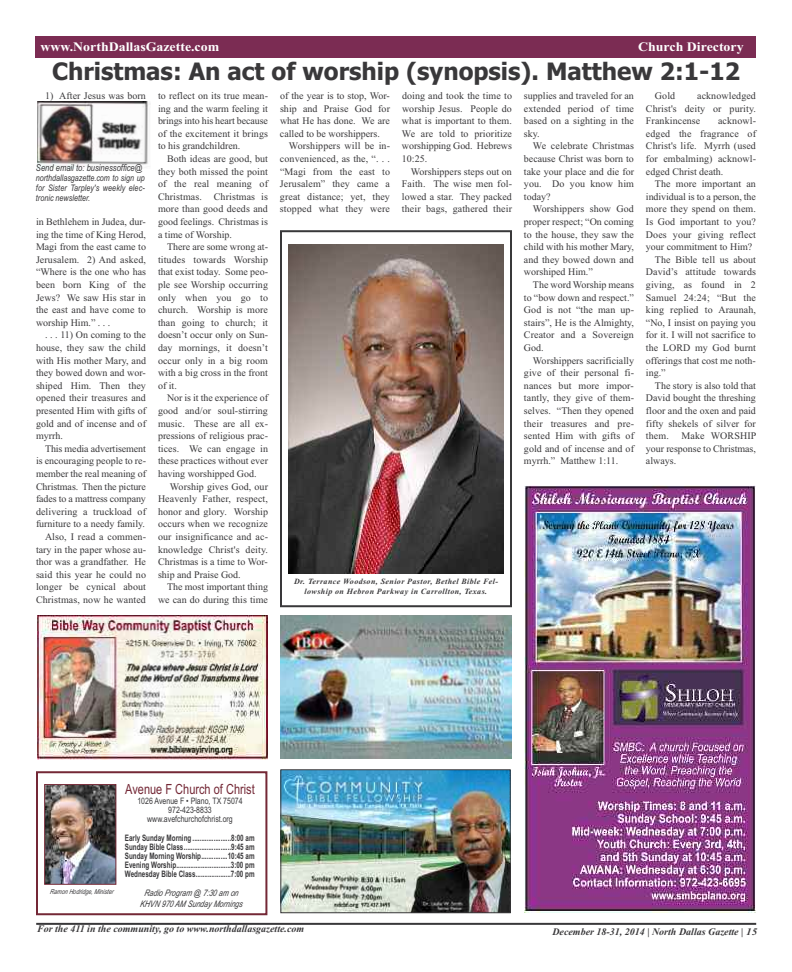
<style>
.page{position:relative;width:792px;height:972px;background:#fff}
.page>*{position:absolute;margin:0;border:0;box-sizing:border-box;transform-origin:0 0}
.t1{font:700 24px "Tahoma";color:#39383a}
.t2{font:14px "Arial Narrow";color:#742836;scale:.96 1}
.t3{font:700 13px "Times New Roman";color:#fff;scale:1.07 1}
.t4{font:10px/12.6px "Times New Roman";color:#39383a;text-align:justify}
.t5{font:italic 700 10px "Times New Roman";color:#39383a}
.t6{font:italic 9.5px "Arial";color:#39383a;scale:.8 1}
.t7{font:italic 9px/10px "Arial";letter-spacing:.005em;color:#39383a;text-align:justify;scale:.8 1}
.t8{font:italic 9px/10.8px "Arial Narrow";color:#39383a;text-align:center;scale:.96 1}
.t9{font:700 8.9px/8.9px "Arial Narrow";color:#39383a;text-align:justify;scale:.86 1}
.t10{font:8.9px/8.9px "Arial Narrow";color:#39383a;text-align:center;scale:.96 1}
.t11{font:italic 700 8px/9.6px "Times New Roman";letter-spacing:.05em;color:#39383a;text-align:center}
.t12{font:italic 6.9px "Arial Narrow";color:#39383a;scale:.96 1}
</style>
<div class="page">
<div style="left:280px;top:230px;width:232px;height:377px;border:2px solid #39383a"></div>
<hr style="left:36px;top:923px;width:720px;height:2px;background:#39383a">
<div style="left:35px;top:36px;width:721px;height:22px;background:#7b2c53"></div>
<img style="left:280px;top:615px;width:232px;height:144px">
<div style="left:36px;top:771px;width:231px;height:144px;border:2px solid #742836"></div>
<img style="left:46px;top:786px;width:68px;height:97px">
<div style="left:44px;top:784px;width:72px;height:101px;border:1px solid #742836"></div>
<img style="left:282px;top:771px;width:227px;height:140px">
<div style="left:280px;top:769px;width:231px;height:144px;border:1px solid #39383a"></div>
<img style="left:524px;top:485px;width:232px;height:428px">
<img style="left:38px;top:615px;width:230px;height:144px">
<img style="left:37px;top:102px;width:113px;height:67px">
<img style="left:289px;top:245px;width:215px;height:329px">
<h3 class="t3" style="left:41px;top:39px;width:169px">www.NorthDallasGazette.com</h3>
<h3 class="t3" style="left:638px;top:39px;width:100px">Church Directory</h3>
<h1 class="t1" style="left:52px;top:58px;width:689px">Christmas: An act of worship (synopsis). Matthew 2:1-12</h1>
<p class="t4" style="left:45px;top:89px;width:102px">1) After Jesus was born</p>
<p class="t6" style="left:36px;top:162px;width:135px">Send email to: businessoffice@</p>
<p class="t7" style="left:36px;top:173px;width:137px">northdallasgazette.com to sign up for Sister Tarpley's weekly elec&shy;tronic newsletter.</p>
<p class="t4" style="left:36px;top:215px;width:112px">in Bethlehem in Judea, dur&shy;ing the time of King Herod, Magi from the east came to Jerusalem. 2) And asked, “Where is the one who has been born King of the Jews? We saw His star in the east and have come to worship Him.” . . .</p>
<p class="t4" style="left:36px;top:329px;width:112px;text-indent:9px">. . . 11) On coming to the house, they saw the child with His mother Mary, and they bowed down and wor&shy;shiped Him. Then they opened their treasures and presented Him with gifts of gold and of incense and of myrrh.</p>
<p class="t4" style="left:36px;top:442px;width:112px;text-align:right">This media advertisement is encouraging people to re&shy;member the real meaning of<br>Christmas. Then the picture fades to a mattress company delivering a truckload of furniture to a needy family.<br>Also, I read a commen&shy;tary in the paper whose au&shy;thor was a grandfather. He said this year he could no longer be cynical about<br>Christmas, now he wanted</p>
<p class="t4" style="left:158px;top:89px;width:112px">to reflect on its true mean&shy;ing and the warm feeling it brings into his heart because of the excitement it brings to his grandchildren.</p>
<p class="t4" style="left:158px;top:152px;width:112px;text-indent:9px">Both ideas are good, but they both missed the point of the real meaning of Christmas. Christmas is more than good deeds and good feelings. Christmas is a time of Worship.</p>
<p class="t4" style="left:158px;top:240px;width:112px;text-indent:9px">There are some wrong at&shy;titudes towards Worship that exist today. Some peo&shy;ple see Worship occurring only when you go to church. Worship is more than going to church; it doesn’t occur only on Sun&shy;day mornings, it doesn’t occur only in a big room with a big cross in the front of it.</p>
<p class="t4" style="left:158px;top:392px;width:112px;text-indent:9px">Nor is it the experience of good and/or soul-stirring music. These are all ex&shy;pressions of religious prac&shy;tices. We can engage in these practices without ever having worshipped God.</p>
<p class="t4" style="left:158px;top:480px;width:112px;text-indent:12px">Worship gives God, our Heavenly Father, respect, honor and glory. Worship occurs when we recognize our insignificance and ac&shy;knowledge Christ's deity.<br>Christmas is a time to Wor&shy;ship and Praise God.</p>
<p class="t4" style="left:158px;top:581px;width:112px;text-align:right">The most important thing we can do during this time</p>
<p class="t4" style="left:280px;top:89px;width:112px">of the year is to stop, Wor&shy;ship and Praise God for what He has done. We are called to be worshippers.</p>
<p class="t4" style="left:280px;top:140px;width:112px;text-indent:9px">Worshippers will be in&shy;convenienced, as the, “. . . “Magi from the east to Jerusalem” they came a great distance; yet, they stopped what they were</p>
<p class="t4" style="left:402px;top:89px;width:112px">doing and took the time to worship Jesus. People do what is important to them.<br>We are told to prioritize worshipping God. Hebrews 10:25.</p>
<p class="t4" style="left:402px;top:165px;width:112px;text-indent:9px">Worshippers steps out on Faith. The wise men fol&shy;lowed a star. They packed their bags, gathered their</p>
<p class="t11" style="left:294px;top:576px;width:205px">Dr. Terrance Woodson, Senior Pastor, Bethel Bible Fel&shy;lowship on Hebron Parkway in Carrollton, Texas.</p>
<p class="t4" style="left:524px;top:89px;width:112px">supplies and traveled for an extended period of time based on a sighting in the sky.</p>
<p class="t4" style="left:524px;top:140px;width:112px;text-indent:9px">We celebrate Christmas because Christ was born to take your place and die for you. Do you know him today?</p>
<p class="t4" style="left:524px;top:203px;width:112px;text-indent:9px">Worshippers show God proper respect; “On coming to the house, they saw the child with his mother Mary, and they bowed down and worshiped Him.”</p>
<p class="t4" style="left:524px;top:278px;width:112px;text-indent:9px">The word Worship means to “bow down and respect.” God is not “the man up&shy;stairs”, He is the Almighty, Creator and a Sovereign God.</p>
<p class="t4" style="left:524px;top:354px;width:112px;text-indent:9px">Worshippers sacrificially give of their personal fi&shy;nances but more impor&shy;tantly, they give of them&shy;selves. “Then they opened their treasures and pre&shy;sented Him with gifts of gold and of incense and of myrrh.” Matthew 1:11.</p>
<p class="t4" style="left:646px;top:89px;width:112px;text-indent:51px">acknowledged Christ's deity or purity.<br>Frankincense</p>
<p class="t4" style="left:655px;top:89px;width:22px">Gold</p>
<p class="t4" style="left:646px;top:114px;width:112px;text-indent:72px">acknowl&shy;edged the fragrance of Christ's life. Myrrh (used for embalming) acknowl&shy;edged Christ death.</p>
<p class="t4" style="left:655px;top:177px;width:102px">The more important an</p>
<p class="t4" style="left:646px;top:190px;width:112px">individual is to a person, the</p>
<p class="t4" style="left:646px;top:203px;width:111px">more they spend on them.</p>
<p class="t4" style="left:646px;top:215px;width:112px">Is God important to you?</p>
<p class="t4" style="left:646px;top:228px;width:112px">Does your giving reflect</p>
<p class="t4" style="left:646px;top:240px;width:108px">your commitment to Him?</p>
<p class="t4" style="left:655px;top:253px;width:103px">The Bible tell us about</p>
<p class="t4" style="left:646px;top:266px;width:111px">David’s attitude towards</p>
<p class="t4" style="left:646px;top:278px;width:111px">giving, as found in 2</p>
<p class="t4" style="left:646px;top:291px;width:112px">Samuel 24:24; “But the</p>
<p class="t4" style="left:646px;top:303px;width:111px">king replied to Araunah,</p>
<p class="t4" style="left:646px;top:316px;width:112px">“No, I insist on paying you</p>
<p class="t4" style="left:646px;top:329px;width:112px">for it. I will not sacrifice to</p>
<p class="t4" style="left:646px;top:341px;width:112px">the LORD my God burnt</p>
<p class="t4" style="left:646px;top:354px;width:112px">offerings that cost me noth-</p>
<p class="t4" style="left:646px;top:366px;width:21px">ing.”</p>
<p class="t4" style="left:655px;top:379px;width:103px">The story is also told that</p>
<p class="t4" style="left:646px;top:392px;width:112px">David bought the threshing</p>
<p class="t4" style="left:646px;top:404px;width:112px">floor and the oxen and paid</p>
<p class="t4" style="left:646px;top:417px;width:111px">fifty shekels of silver for</p>
<p class="t4" style="left:646px;top:429px;width:24px">them.</p>
<p class="t4" style="left:646px;top:429px;width:112px;text-indent:36px">Make WORSHIP your response to Christmas, always.</p>
<p class="t12" style="left:50px;top:887px;width:69px">Ramon Hodridge, Minister</p>
<h2 class="t2" style="left:125px;top:781px;width:137px">Avenue F Church of Christ</h2>
<p class="t10" style="left:137px;top:796px;width:111px">1026 Avenue F • Plano, TX 75074<br>972-423-8833 www.avefchurchofchrist.org</p>
<p class="t9" style="left:125px;top:833px;width:152px">Early Sunday Morning ......................8:00 am Sunday Bible Class...........................9:45 am Sunday Morning Worship...............10:45 am Evening Worship...............................3:00 pm Wednesday Bible Class....................7:00 pm</p>
<p class="t8" style="left:140px;top:887px;width:111px">Radio Program @ 7:30 am on<br>KHVN 970 AM Sunday Mornings</p>
<p class="t5" style="left:37px;top:923px;width:269px">For the 411 in the community, go to www.northdallasgazette.com</p>
<p class="t5" style="left:552px;top:926px;width:206px">December 18-31, 2014 | North Dallas Gazette | 15</p>
</div>
